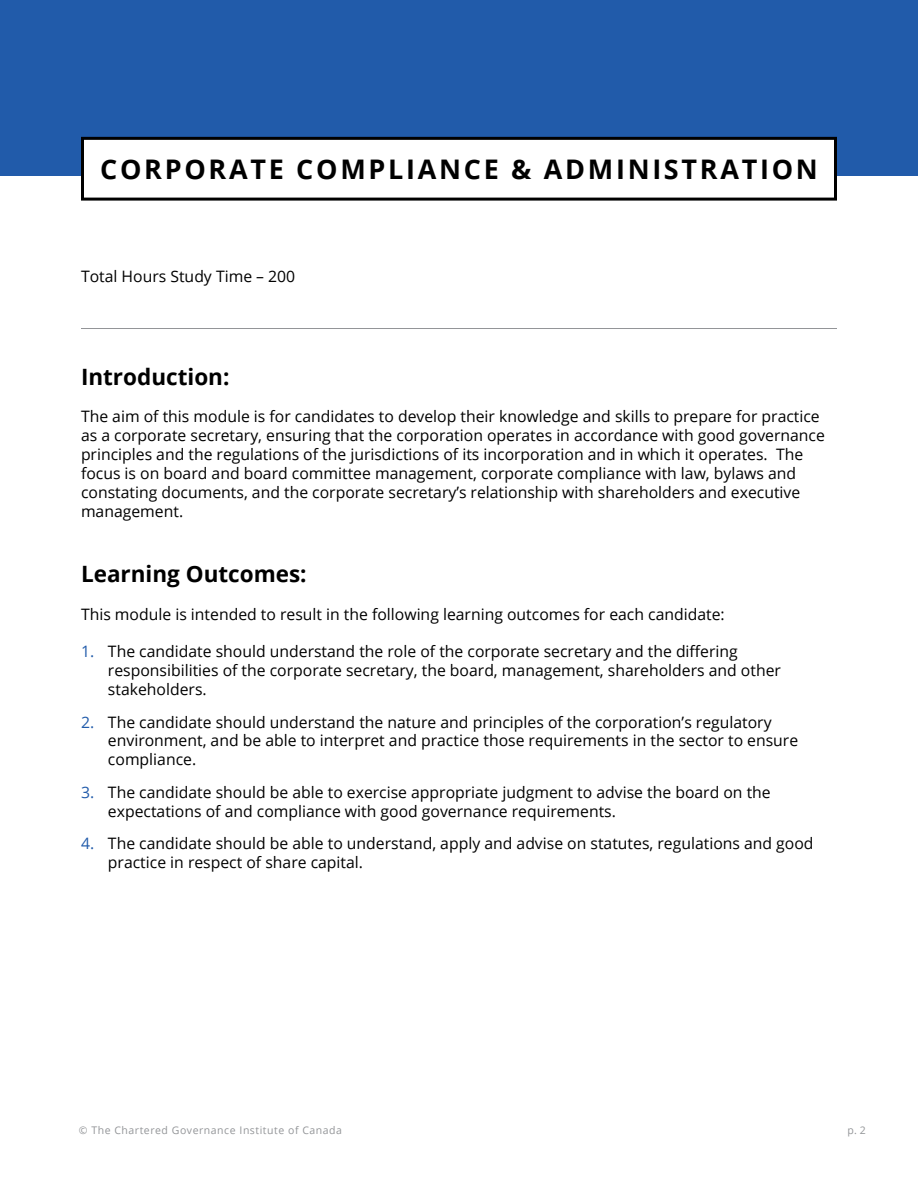
<style>
.page{position:relative;width:918px;height:1188px;background:#fff}
.page>*{position:absolute;margin:0;border:0;box-sizing:border-box;transform-origin:0 0}
.t1{font:700 27px "Open Sans";letter-spacing:.1em;color:#000}
.t2{font:700 22.5px "Open Sans";color:#000}
.t3{font:15.75px/18.9px "Open Sans";color:#000}
.t4{font:10.5px "Open Sans";letter-spacing:.05em;color:#939598}
.s1{color:#215baa}
</style>
<div class="page">
<div style="left:0;top:0;width:918px;height:175px;background:#215baa"></div>
<div style="left:82px;top:138px;width:754px;height:61px;background:#fff"></div>
<div style="left:81px;top:137px;width:756px;height:64px;border:3px solid #000"></div>
<hr style="left:81px;top:328px;width:756px;height:1px;background:#939598">
<h1 class="t1" style="left:100px;top:150px;width:719px">CORPORATE COMPLIANCE &amp; ADMINISTRATION</h1>
<p class="t3" style="left:81px;top:266px;width:216px">Total Hours Study Time – 200</p>
<h2 class="t2" style="left:81px;top:361px;width:150px">Introduction:</h2>
<p class="t3" style="left:81px;top:407px;width:745px">The aim of this module is for candidates to develop their knowledge and skills to prepare for practice as a corporate secretary, ensuring that the corporation operates in accordance with good governance principles and the regulations of the jurisdictions of its incorporation and in which it operates. The focus is on board and board committee management, corporate compliance with law, bylaws and constating documents, and the corporate secretary’s relationship with shareholders and executive management.</p>
<h2 class="t2" style="left:81px;top:558px;width:227px">Learning Outcomes:</h2>
<p class="t3" style="left:81px;top:604px;width:645px">This module is intended to result in the following learning outcomes for each candidate:</p>
<p class="t3" style="left:108px;top:642px;width:674px;text-indent:-27px"><span class="s1">1.</span> The candidate should understand the role of the corporate secretary and the differing responsibilities of the corporate secretary, the board, management, shareholders and other stakeholders.</p>
<p class="t3" style="left:108px;top:712px;width:692px;text-indent:-27px"><span class="s1">2.</span> The candidate should understand the nature and principles of the corporation’s regulatory environment, and be able to interpret and practice those requirements in the sector to ensure compliance.</p>
<p class="t3" style="left:108px;top:782px;width:664px;text-indent:-27px"><span class="s1">3.</span> The candidate should be able to exercise appropriate judgment to advise the board on the expectations of and compliance with good governance requirements.</p>
<p class="t3" style="left:108px;top:833px;width:707px;text-indent:-27px"><span class="s1">4.</span> The candidate should be able to understand, apply and advise on statutes, regulations and good practice in respect of share capital.</p>
<p class="t4" style="left:79px;top:1123px;width:265px">© The Chartered Governance Institute of Canada</p>
<p class="t4" style="left:848px;top:1123px;width:20px">p. 2</p>
</div>
